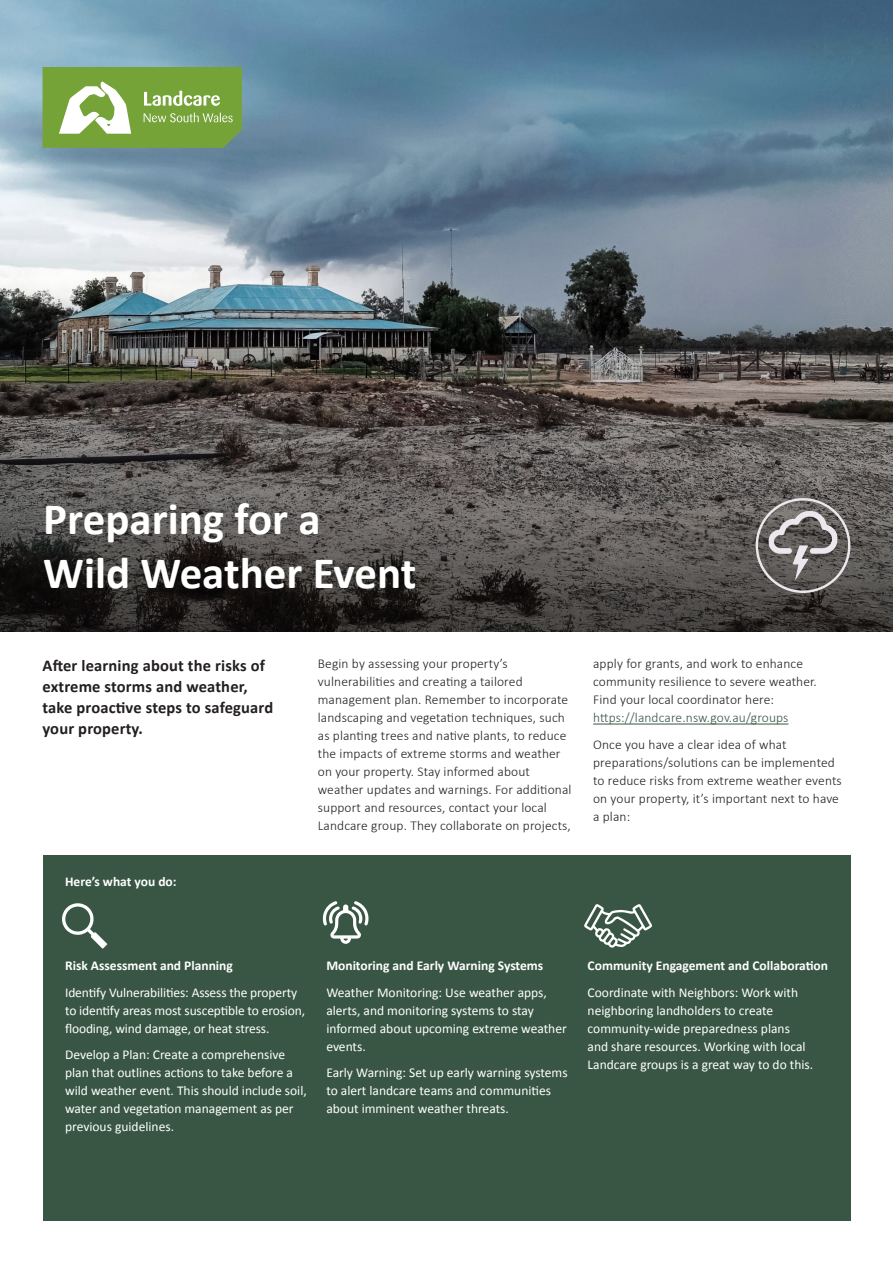
<style>
.page{position:relative;width:893px;height:1263px;background:#fff}
.page>*{position:absolute;margin:0;border:0;box-sizing:border-box;transform-origin:0 0}
.t1{font:700 45px/54px "Calibri";color:#fff}
.t2{font:700 16.5px/21px "Calibri";letter-spacing:.01em;color:#231f20}
.t3{font:13.5px/18px "Calibri";color:#fff}
.t4{font:300 13.5px/18px "Calibri";letter-spacing:.01em;color:#231f20}
.t5{font:700 13.5px "Calibri";color:#fff}
.s1{color:#385643}
</style>
<div class="page">
<img style="left:0;top:0;width:893px;height:631px">
<div style="left:43px;top:855px;width:807px;height:365px;background:#385643"></div>
<svg style="left:62px;top:903px;width:45px;height:45px"></svg>
<div style="left:756px;top:498px;width:94px;height:95px;border:2px solid #eae8ec;border-radius:50%"></div>
<svg style="left:768px;top:511px;width:70px;height:69px"></svg>
<svg style="left:584px;top:904px;width:68px;height:44px"></svg>
<svg style="left:323px;top:901px;width:45px;height:43px"></svg>
<hr style="left:593px;top:724px;width:195px;height:1px;background:#385643">
<svg style="left:43px;top:67px;width:199px;height:81px"></svg>
<p class="t1" style="left:43px;top:491px;width:375px">Preparing for a<br>Wild Weather Event</p>
<p class="t2" style="left:43px;top:654px;width:232px">After learning about the risks of extreme storms and weather, take proactive steps to safeguard your property.</p>
<p class="t5" style="left:65px;top:872px;width:113px">Here’s what you do:</p>
<p class="t4" style="left:318px;top:655px;width:255px">Begin by assessing your property’s vulnerabilities and creating a tailored management plan. Remember to incorporate landscaping and vegetation techniques, such as planting trees and native plants, to reduce the impacts of extreme storms and weather on your property. Stay informed about weather updates and warnings. For additional support and resources, contact your local Landcare group. They collaborate on projects,</p>
<p class="t4" style="left:593px;top:655px;width:225px">apply for grants, and work to enhance community resilience to severe weather.<br>Find your local coordinator here: <span class="s1">https://landcare.nsw.gov.au/groups</span></p>
<p class="t4" style="left:593px;top:735px;width:250px">Once you have a clear idea of what preparations/solutions can be implemented to reduce risks from extreme weather events on your property, it’s important next to have a plan:</p>
<p class="t5" style="left:65px;top:956px;width:169px">Risk Assessment and Planning</p>
<p class="t3" style="left:65px;top:983px;width:242px">Identify Vulnerabilities: Assess the property to identify areas most susceptible to erosion, flooding, wind damage, or heat stress.</p>
<p class="t3" style="left:65px;top:1045px;width:243px">Develop a Plan: Create a comprehensive plan that outlines actions to take before a wild weather event. This should include soil, water and vegetation management as per previous guidelines.</p>
<p class="t5" style="left:326px;top:956px;width:218px">Monitoring and Early Warning Systems</p>
<p class="t3" style="left:326px;top:983px;width:242px">Weather Monitoring: Use weather apps, alerts, and monitoring systems to stay informed about upcoming extreme weather events.</p>
<p class="t3" style="left:326px;top:1063px;width:243px">Early Warning: Set up early warning systems to alert landcare teams and communities about imminent weather threats.</p>
<p class="t5" style="left:588px;top:956px;width:242px">Community Engagement and Collaboration</p>
<p class="t3" style="left:588px;top:983px;width:227px">Coordinate with Neighbors: Work with neighboring landholders to create community-wide preparedness plans and share resources. Working with local Landcare groups is a great way to do this.</p>
</div>
